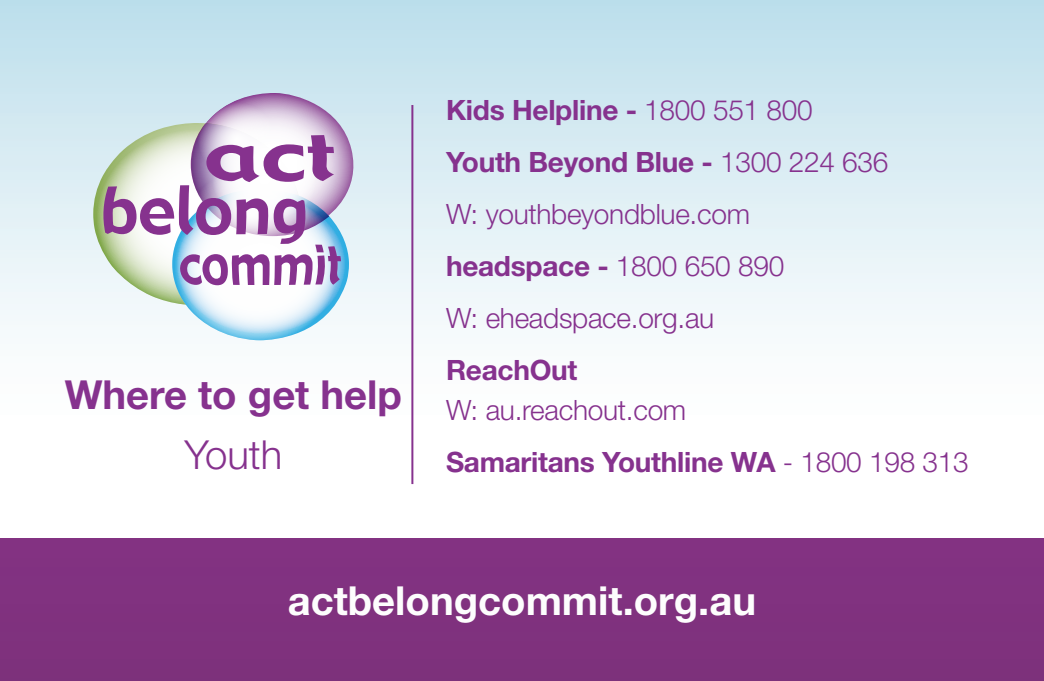
<style>
.page{position:relative;width:1044px;height:681px;background:#fff}
.page>*{position:absolute;margin:0;border:0;box-sizing:border-box;transform-origin:0 0}
.t1{font:700 40px "Helvetica Neue LT Std";color:#fdfdfd}
.t2{font:700 40px "Helvetica Neue LT Std";color:#86328e}
.t3{font:300 40px "Helvetica Neue LT Std";color:#86328e}
.t4{font:300 28px/52px "Helvetica Neue LT Std";letter-spacing:-.01em;color:#86328e}
.t5{font:700 28px "Helvetica Neue LT Std";letter-spacing:-.01em;color:#86328e}
.s1{font-weight:700}
</style>
<div class="page">
<div style="left:0;top:0;width:1043px;height:544px;background:linear-gradient(to bottom,#c2e1ed,#fff)"></div>
<div style="left:0;top:538px;width:1043px;height:142px;background:#80317f"></div>
<svg style="left:95px;top:125px;width:7px;height:182px"></svg>
<svg style="left:102px;top:94px;width:253px;height:246px"></svg>
<hr style="left:411px;top:105px;width:2px;height:379px;background:#86328e">
<h1 class="t2" style="left:65px;top:370px;width:339px">Where to get help</h1>
<h1 class="t3" style="left:184px;top:430px;width:99px">Youth</h1>
<p class="t4" style="left:446px;top:83px;width:444px"><span class="s1">Kids Helpline -</span> 1800 551 800<br><span class="s1">Youth Beyond Blue -</span> 1300 224 636<br>W: youthbeyondblue.com <span class="s1">headspace -</span> 1800 650 890<br>W: eheadspace.org.au</p>
<p class="t5" style="left:446px;top:352px;width:133px">ReachOut</p>
<p class="t4" style="left:446px;top:383px;width:524px">W: au.reachout.com<br><span class="s1">Samaritans Youthline WA</span> - 1800 198 313</p>
<h1 class="t1" style="left:288px;top:575px;width:469px">actbelongcommit.org.au</h1>
</div>
